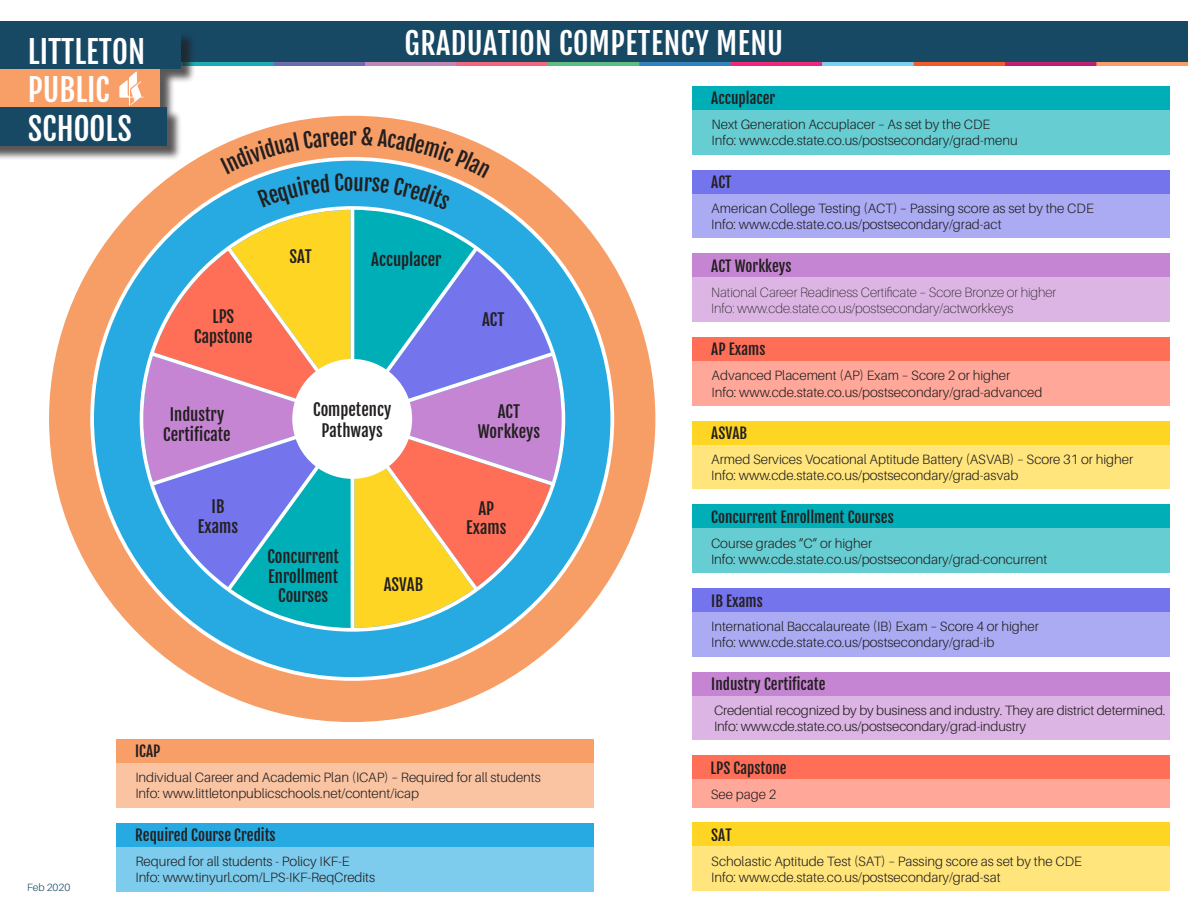
<style>
.page{position:relative;width:1188px;height:918px;background:#fff}
.page>*{position:absolute;margin:0;border:0;box-sizing:border-box;transform-origin:0 0}
.t1{font:31.2px/38.4px "Fjalla One";color:#fff}
.t2{font:30px "Fjalla One";letter-spacing:.015em;color:#fff}
.t3{font:20.85px "Fjalla One";color:#231f20}
.t4{font:16.5px/19.8px "Fjalla One";color:#231f20;text-align:center}
.t5{font:15px "Fjalla One";color:#231f20}
.t6{font:300 13.5px/16.2px "Aileron";color:#231f20}
.t7{font:100 13.5px/16.2px "Aileron";color:#231f20}
.t8{font:300 10.5px "Aileron";color:#174864}
</style>
<div class="page">
<div style="left:0;top:22px;width:1188px;height:40px;background:#174864"></div>
<div style="left:49px;top:116px;width:606px;height:606px;background:#f79e67;border-radius:50%"></div>
<div style="left:92px;top:159px;width:520px;height:520px;background:#27aae1;border-radius:50%"></div>
<svg style="left:140px;top:261px;width:425px;height:371px"></svg>
<div style="left:117px;top:742px;width:477px;height:65px;background:#fac4a3"></div>
<div style="left:117px;top:739px;width:477px;height:24px;background:#f89e67"></div>
<div style="left:117px;top:826px;width:477px;height:66px;background:#7dcced"></div>
<div style="left:117px;top:823px;width:477px;height:24px;background:#27aae1"></div>
<div style="left:692px;top:758px;width:477px;height:50px;background:#ffa89a"></div>
<div style="left:692px;top:755px;width:477px;height:24px;background:#ff6f57"></div>
<div style="left:693px;top:337px;width:477px;height:69px;background:#ffa89a"></div>
<div style="left:693px;top:337px;width:477px;height:24px;background:#ff6f57"></div>
<div style="left:693px;top:591px;width:477px;height:65px;background:#ababf4"></div>
<div style="left:693px;top:588px;width:477px;height:24px;background:#7474ed"></div>
<div style="left:693px;top:825px;width:477px;height:66px;background:#ffe57b"></div>
<div style="left:693px;top:822px;width:477px;height:24px;background:#ffd524"></div>
<div style="left:693px;top:173px;width:477px;height:65px;background:#ababf4"></div>
<div style="left:693px;top:170px;width:477px;height:24px;background:#7474ed"></div>
<div style="left:693px;top:424px;width:477px;height:65px;background:#ffe57b"></div>
<div style="left:693px;top:421px;width:477px;height:24px;background:#ffd524"></div>
<div style="left:693px;top:256px;width:477px;height:66px;background:#dcb5e4"></div>
<div style="left:693px;top:253px;width:477px;height:24px;background:#c685d3"></div>
<div style="left:693px;top:675px;width:477px;height:65px;background:#dcb5e4"></div>
<div style="left:693px;top:672px;width:477px;height:24px;background:#c685d3"></div>
<div style="left:693px;top:507px;width:477px;height:66px;background:#66ced3"></div>
<div style="left:693px;top:504px;width:477px;height:24px;background:#00aeb7"></div>
<div style="left:693px;top:92px;width:477px;height:62px;background:#66ced3"></div>
<div style="left:693px;top:86px;width:477px;height:24px;background:#00aeb7"></div>
<img style="left:195px;top:62px;width:993px;height:3px">
<div style="left:0;top:33px;width:195px;height:128px;background:#231f20;opacity:.75"></div>
<div style="left:0;top:31px;width:180px;height:38px;background:#174864"></div>
<div style="left:0;top:69px;width:160px;height:39px;background:#f89e67"></div>
<div style="left:0;top:107px;width:167px;height:39px;background:#174864"></div>
<svg style="left:119px;top:71px;width:24px;height:34px"></svg>
<svg style="left:143px;top:127px;width:418px;height:501px"></svg>
<h1 class="t1" style="left:28px;top:32px;width:119px">LITTLETON<br>PUBLIC<br>SCHOOLS</h1>
<p class="t4" style="left:194px;top:307px;width:60px">LPS<br>Capstone</p>
<p class="t4" style="left:163px;top:405px;width:69px">Industry<br>Certificate</p>
<p class="t4" style="left:198px;top:497px;width:42px">IB<br>Exams</p>
<p class="t4" style="left:289px;top:246px;width:24px">SAT</p>
<h3 class="t3" style="left:349px;top:124px;width:10px">r</h3>
<h3 class="t3" style="left:344px;top:170px;width:11px">o</h3>
<h2 class="t2" style="left:405px;top:25px;width:380px">GRADUATION COMPETENCY MENU</h2>
<p class="t5" style="left:711px;top:89px;width:66px">Accuplacer</p>
<p class="t6" style="left:712px;top:117px;width:308px">Next Generation Accuplacer – As set by the CDE<br>Info: www.cde.state.co.us/postsecondary/grad-menu</p>
<p class="t4" style="left:371px;top:249px;width:72px">Accuplacer</p>
<p class="t4" style="left:482px;top:310px;width:24px">ACT</p>
<p class="t5" style="left:711px;top:173px;width:22px">ACT</p>
<p class="t6" style="left:711px;top:200px;width:384px">American College Testing (ACT) – Passing score as set by the CDE<br>Info: www.cde.state.co.us/postsecondary/grad-act</p>
<p class="t5" style="left:711px;top:257px;width:82px">ACT Workkeys</p>
<p class="t7" style="left:711px;top:284px;width:347px">National Career Readiness Certificate – Score Bronze or higher<br>Info: www.cde.state.co.us/postsecondary/actworkkeys</p>
<p class="t5" style="left:711px;top:340px;width:56px">AP Exams</p>
<p class="t6" style="left:712px;top:368px;width:332px">Advanced Placement (AP) Exam – Score 2 or higher<br>Info: www.cde.state.co.us/postsecondary/grad-advanced</p>
<p class="t4" style="left:313px;top:399px;width:80px;line-height:21px">Competency<br>Pathways</p>
<p class="t4" style="left:267px;top:546px;width:73px">Concurrent<br>Enrollment<br>Courses</p>
<p class="t4" style="left:384px;top:575px;width:41px">ASVAB</p>
<p class="t4" style="left:478px;top:401px;width:64px">ACT<br>Workkeys</p>
<p class="t4" style="left:466px;top:498px;width:42px">AP<br>Exams</p>
<p class="t5" style="left:711px;top:424px;width:37px">ASVAB</p>
<p class="t6" style="left:711px;top:451px;width:423px">Armed Services Vocational Aptitude Battery (ASVAB) – Score 31 or higher<br>Info: www.cde.state.co.us/postsecondary/grad-asvab</p>
<p class="t5" style="left:711px;top:508px;width:184px">Concurrent Enrollment Courses</p>
<p class="t6" style="left:711px;top:535px;width:338px">Course grades “C” or higher<br>Info: www.cde.state.co.us/postsecondary/grad-concurrent</p>
<p class="t5" style="left:711px;top:591px;width:53px">IB Exams</p>
<p class="t6" style="left:711px;top:619px;width:329px">International Baccalaureate (IB) Exam – Score 4 or higher<br>Info: www.cde.state.co.us/postsecondary/grad-ib</p>
<p class="t5" style="left:711px;top:675px;width:116px">Industry Certificate</p>
<p class="t6" style="left:714px;top:702px;width:453px">Credential recognized by by business and industry. They are district determined.<br>Info: www.cde.state.co.us/postsecondary/grad-industry</p>
<p class="t8" style="left:27px;top:881px;width:45px">Feb 2020</p>
<p class="t5" style="left:135px;top:742px;width:27px">ICAP</p>
<p class="t6" style="left:135px;top:770px;width:407px">Individual Career and Academic Plan (ICAP) – Required for all students<br>Info: www.littletonpublicschools.net/content/icap</p>
<p class="t5" style="left:135px;top:826px;width:142px">Required Course Credits</p>
<p class="t6" style="left:136px;top:854px;width:241px">Requred for all students - Policy IKF-E<br>Info: www.tinyurl.com/LPS-IKF-ReqCredits</p>
<p class="t5" style="left:711px;top:759px;width:78px">LPS Capstone</p>
<p class="t6" style="left:711px;top:786px;width:67px">See page 2</p>
<p class="t5" style="left:711px;top:826px;width:22px">SAT</p>
<p class="t6" style="left:711px;top:853px;width:372px">Scholastic Aptitude Test (SAT) – Passing score as set by the CDE<br>Info: www.cde.state.co.us/postsecondary/grad-sat</p>
</div>
